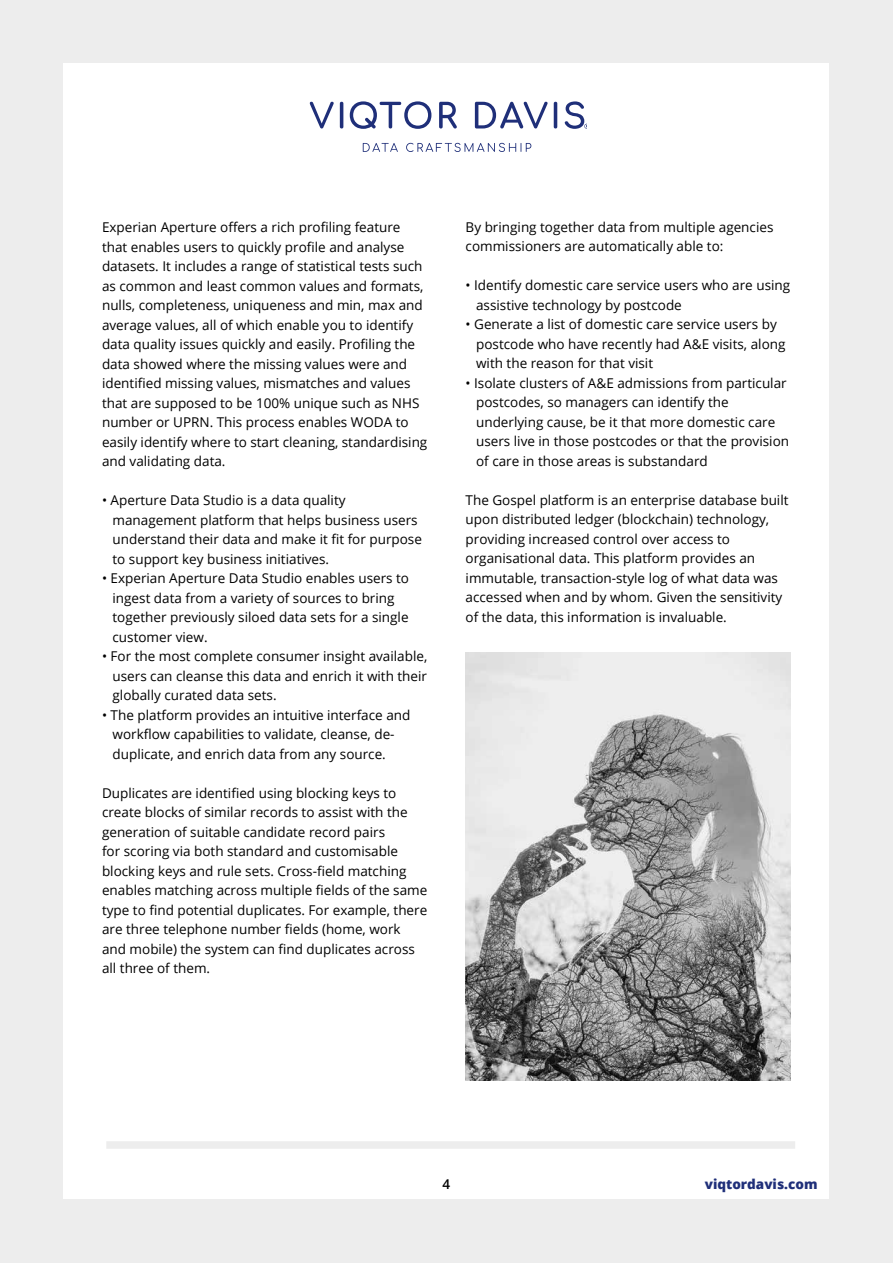
<style>
.page{position:relative;width:893px;height:1263px;background:#ededed}
.page>*{position:absolute;margin:0;border:0;box-sizing:border-box;transform-origin:0 0}
.t1{font:13.5px/19.5px "Open Sans";color:#000}
.t2{font:800 13.5px "Open Sans";color:#1f2f79}
.t3{font:600 13.5px "Open Sans";color:#000}
</style>
<div class="page">
<div style="left:64px;top:64px;width:765px;height:1135px;background:#fff"></div>
<div style="left:106px;top:1141px;width:689px;height:8px;background:#ededed"></div>
<img style="left:465px;top:653px;width:326px;height:428px">
<svg style="left:310px;top:102px;width:24px;height:26px"></svg>
<svg style="left:340px;top:102px;width:3px;height:26px"></svg>
<svg style="left:350px;top:101px;width:198px;height:28px"></svg>
<svg style="left:554px;top:102px;width:3px;height:26px"></svg>
<svg style="left:363px;top:143px;width:35px;height:9px"></svg>
<svg style="left:406px;top:143px;width:125px;height:9px"></svg>
<svg style="left:565px;top:101px;width:21px;height:28px"></svg>
<p class="t1" style="left:102px;top:217px;width:327px">Experian Aperture offers a rich profiling feature that enables users to quickly profile and analyse datasets. It includes a range of statistical tests such as common and least common values and formats, nulls, completeness, uniqueness and min, max and average values, all of which enable you to identify data quality issues quickly and easily. Profiling the data showed where the missing values were and identified missing values, mismatches and values that are supposed to be 100% unique such as NHS number or UPRN. This process enables WODA to easily identify where to start cleaning, standardising and validating data.</p>
<p class="t1" style="left:113px;top:490px;width:311px;text-indent:-11px">• Aperture Data Studio is a data quality management platform that helps business users understand their data and make it fit for purpose to support key business initiatives.</p>
<p class="t1" style="left:113px;top:568px;width:298px;text-indent:-11px">• Experian Aperture Data Studio enables users to ingest data from a variety of sources to bring together previously siloed data sets for a single customer view.</p>
<p class="t1" style="left:113px;top:646px;width:316px;text-align:justify;text-indent:-11px">• For the most complete consumer insight available, users can cleanse this data and enrich it with their globally curated data sets.</p>
<p class="t1" style="left:113px;top:704px;width:299px;text-indent:-11px">• The platform provides an intuitive interface and workflow capabilities to validate, cleanse, de&shy;duplicate, and enrich data from any source.</p>
<p class="t1" style="left:102px;top:782px;width:327px">Duplicates are identified using blocking keys to create blocks of similar records to assist with the generation of suitable candidate record pairs<br>for scoring via both standard and customisable blocking keys and rule sets. Cross-field matching enables matching across multiple fields of the same type to find potential duplicates. For example, there are three telephone number fields (home, work and mobile) the system can find duplicates across all three of them.</p>
<p class="t1" style="left:466px;top:217px;width:309px">By bringing together data from multiple agencies commissioners are automatically able to:</p>
<p class="t1" style="left:476px;top:275px;width:316px;text-indent:-11px">• Identify domestic care service users who are using assistive technology by postcode</p>
<p class="t1" style="left:476px;top:314px;width:311px;text-indent:-11px">• Generate a list of domestic care service users by postcode who have recently had A&amp;E visits, along with the reason for that visit</p>
<p class="t1" style="left:476px;top:373px;width:314px;text-indent:-11px">• Isolate clusters of A&amp;E admissions from particular postcodes, so managers can identify the underlying cause, be it that more domestic care users live in those postcodes or that the provision of care in those areas is substandard</p>
<p class="t1" style="left:466px;top:490px;width:324px">The Gospel platform is an enterprise database built upon distributed ledger (blockchain) technology, providing increased control over access to organisational data. This platform provides an immutable, transaction-style log of what data was accessed when and by whom. Given the sensitivity of the data, this information is invaluable.</p>
<p class="t3" style="left:443px;top:1174px;width:9px">4</p>
<p class="t2" style="left:705px;top:1173px;width:114px">viqtordavis.com</p>
</div>
